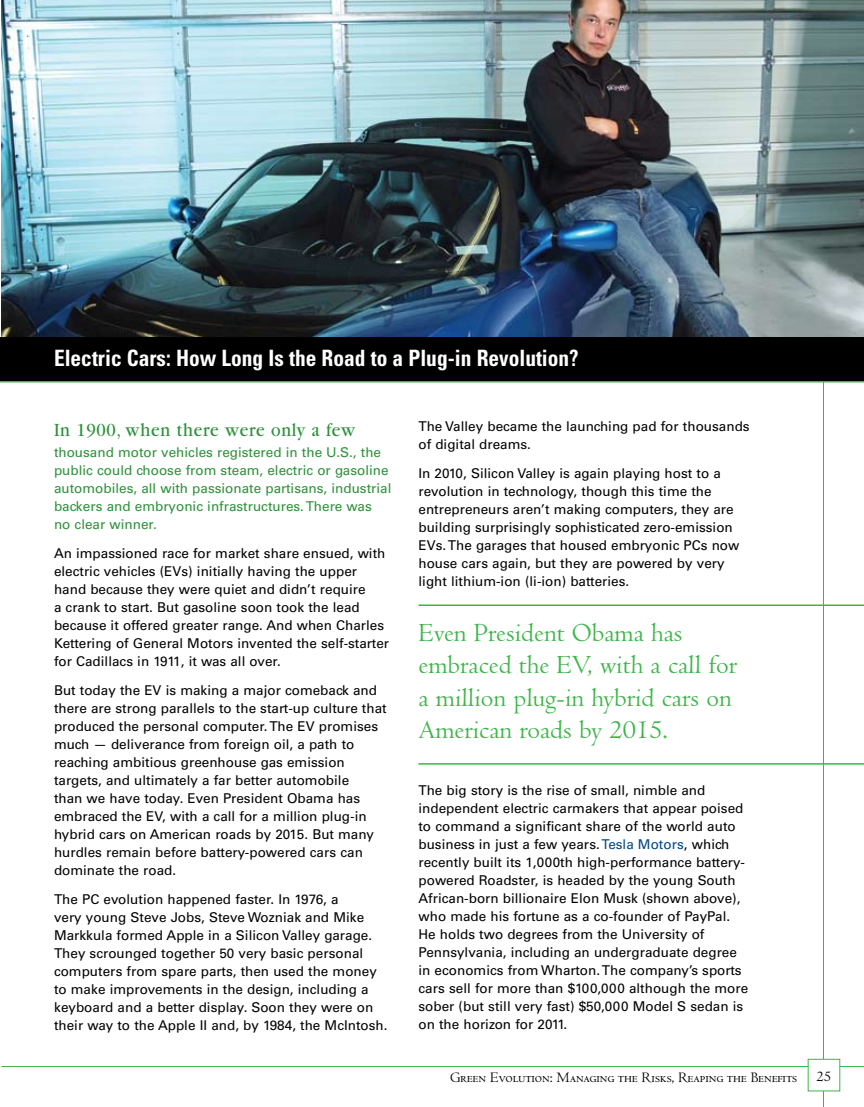
<style>
.page{position:relative;width:864px;height:1107px;background:#fff}
.page>*{position:absolute;margin:0;border:0;box-sizing:border-box;transform-origin:0 0}
.t1{font:27px/32.4px "Centaur";color:#3eb54a}
.t2{font:700 condensed 22.5px "Univers";color:#fff;scale:.95 1}
.t3{font:19.5px "Garamond";letter-spacing:.04em;color:#2c913a;scale:.9 1}
.t4{font:15px "Centaur MT SC";letter-spacing:-.005em;color:#000}
.t5{font:15px "Centaur";color:#000}
.t6{font:13.5px/18px "Univers";color:#000}
.t7{font:13.5px/18px "Univers";color:#2c913a}
.s1{color:#004685}
</style>
<div class="page">
<hr style="left:2px;top:1066px;width:862px;height:1px;background:#3eb54a">
<hr style="left:823px;top:70px;width:1px;height:1037px;background:#3eb54a">
<div style="left:0;top:335px;width:864px;height:47px;background:#000"></div>
<hr style="left:0;top:381px;width:864px;height:1px;background:#3eb54a">
<div style="left:808px;top:1059px;width:32px;height:32px;background:#fff"></div>
<div style="left:808px;top:1059px;width:32px;height:32px;border:1px solid #3eb54a"></div>
<img style="left:1px;top:0;width:863px;height:337px">
<hr style="left:419px;top:604px;width:445px;height:2px;background:#3eb54a">
<hr style="left:419px;top:763px;width:445px;height:2px;background:#3eb54a">
<h2 class="t2" style="left:54px;top:344px;width:554px">Electric Cars: How Long Is the Road to a Plug-in Revolution?</h2>
<h3 class="t3" style="left:54px;top:420px;width:336px">In 1900, when there were only a few</h3>
<p class="t7" style="left:54px;top:444px;width:339px">thousand motor vehicles registered in the U.S., the public could choose from steam, electric or gasoline automobiles, all with passionate partisans, industrial backers and embryonic infrastructures. There was no clear winner.</p>
<p class="t6" style="left:54px;top:544px;width:337px">An impassioned race for market share ensued, with electric vehicles (EVs) initially having the upper hand because they were quiet and didn’t require<br>a crank to start. But gasoline soon took the lead because it offered greater range. And when Charles Kettering of General Motors invented the self-starter for Cadillacs in 1911, it was all over.</p>
<p class="t6" style="left:54px;top:681px;width:334px">But today the EV is making a major comeback and there are strong parallels to the start-up culture that produced the personal computer. The EV promises much — deliverance from foreign oil, a path to reaching ambitious greenhouse gas emission targets, and ultimately a far better automobile<br>than we have today. Even President Obama has embraced the EV, with a call for a million plug-in hybrid cars on American roads by 2015. But many hurdles remain before battery-powered cars can dominate the road.</p>
<p class="t6" style="left:54px;top:890px;width:335px">The PC evolution happened faster. In 1976, a<br>very young Steve Jobs, Steve Wozniak and Mike Markkula formed Apple in a Silicon Valley garage.<br>They scrounged together 50 very basic personal computers from spare parts, then used the money to make improvements in the design, including a keyboard and a better display. Soon they were on their way to the Apple II and, by 1984, the McIntosh.</p>
<p class="t6" style="left:418px;top:418px;width:333px">The Valley became the launching pad for thousands of digital dreams.</p>
<p class="t6" style="left:418px;top:465px;width:322px">In 2010, Silicon Valley is again playing host to a revolution in technology, though this time the entrepreneurs aren’t making computers, they are building surprisingly sophisticated zero-emission EVs. The garages that housed embryonic PCs now house cars again, but they are powered by very light lithium-ion (li-ion) batteries.</p>
<h1 class="t1" style="left:419px;top:617px;width:320px">Even President Obama has embraced the EV, with a call for a million plug-in hybrid cars on<br>American roads by 2015.</h1>
<p class="t6" style="left:418px;top:781px;width:331px">The big story is the rise of small, nimble and independent electric carmakers that appear poised to command a significant share of the world auto business in just a few years. <span class="s1">Tesla Motors</span>, which recently built its 1,000th high-performance battery&shy;powered Roadster, is headed by the young South African-born billionaire Elon Musk (shown above), who made his fortune as a co-founder of PayPal.<br>He holds two degrees from the University of Pennsylvania, including an undergraduate degree in economics from Wharton. The company’s sports cars sell for more than $100,000 although the more sober (but still very fast) $50,000 Model S sedan is on the horizon for 2011.</p>
<p class="t4" style="left:450px;top:1070px;width:349px">Green Evolution: Managing the Risks, Reaping the Benefits</p>
<p class="t5" style="left:817px;top:1068px;width:16px">25</p>
</div>
